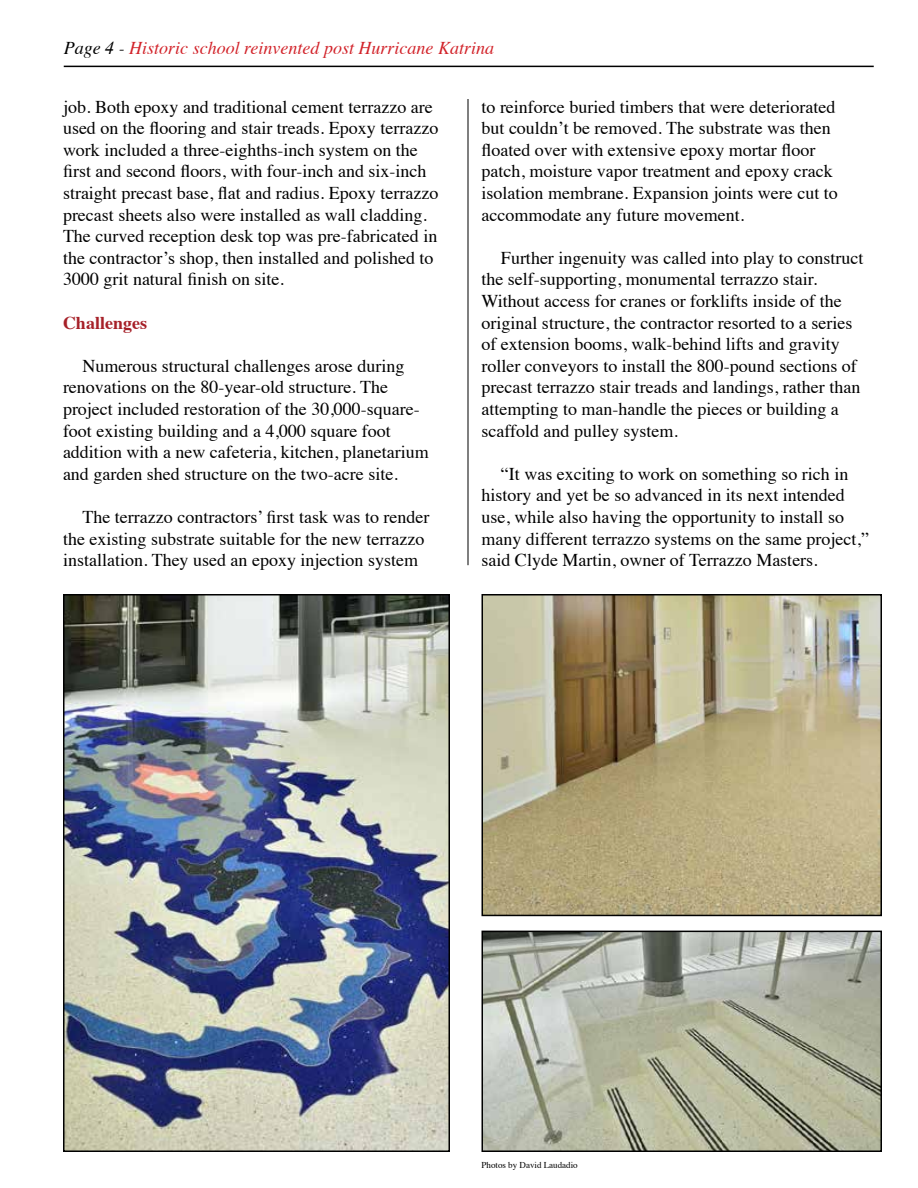
<style>
.page{position:relative;width:918px;height:1188px;background:#fff}
.page>*{position:absolute;margin:0;border:0;box-sizing:border-box;transform-origin:0 0}
.t1{font:18px/21.6px "Times";color:#000}
.t2{font:italic 18px "Times";color:#d2232a}
.t3{font:700 18px "Times";color:#a62028}
.t4{font:9px "Times";color:#000}
.s1{color:#000}
</style>
<div class="page">
<hr style="left:468px;top:99px;width:1px;height:466px;background:#000">
<img style="left:66px;top:597px;width:381px;height:552px">
<div style="left:63px;top:594px;width:387px;height:558px;border:2px solid #000"></div>
<img style="left:485px;top:934px;width:394px;height:215px">
<div style="left:482px;top:931px;width:400px;height:221px;border:2px solid #000"></div>
<img style="left:485px;top:597px;width:394px;height:316px">
<div style="left:482px;top:594px;width:400px;height:322px;border:2px solid #000"></div>
<hr style="left:64px;top:66px;width:810px;height:1px;background:#000">
<p class="t2" style="left:64px;top:33px;width:432px"><span class="s1">Page 4 -</span> Historic school reinvented post Hurricane Katrina</p>
<p class="t1" style="left:63px;top:94px;width:377px">job. Both epoxy and traditional cement terrazzo are used on the flooring and stair treads. Epoxy terrazzo work included a three-eighths-inch system on the first and second floors, with four-inch and six-inch straight precast base, flat and radius. Epoxy terrazzo precast sheets also were installed as wall cladding.<br>The curved reception desk top was pre-fabricated in the contractor’s shop, then installed and polished to 3000 grit natural finish on site.</p>
<p class="t3" style="left:63px;top:305px;width:86px">Challenges</p>
<p class="t1" style="left:63px;top:353px;width:367px;text-indent:19px">Numerous structural challenges arose during renovations on the 80-year-old structure. The project included restoration of the 30,000-square&shy;foot existing building and a 4,000 square foot addition with a new cafeteria, kitchen, planetarium and garden shed structure on the two-acre site.</p>
<p class="t1" style="left:63px;top:505px;width:368px;text-indent:19px">The terrazzo contractors’ first task was to render the existing substrate suitable for the new terrazzo installation. They used an epoxy injection system</p>
<p class="t1" style="left:482px;top:94px;width:358px">to reinforce buried timbers that were deteriorated but couldn’t be removed. The substrate was then floated over with extensive epoxy mortar floor patch, moisture vapor treatment and epoxy crack isolation membrane. Expansion joints were cut to accommodate any future movement.</p>
<p class="t1" style="left:482px;top:245px;width:383px;text-indent:19px">Further ingenuity was called into play to construct the self-supporting, monumental terrazzo stair.<br>Without access for cranes or forklifts inside of the original structure, the contractor resorted to a series of extension booms, walk-behind lifts and gravity roller conveyors to install the 800-pound sections of precast terrazzo stair treads and landings, rather than attempting to man-handle the pieces or building a scaffold and pulley system.</p>
<p class="t1" style="left:482px;top:461px;width:389px;text-indent:19px">“It was exciting to work on something so rich in history and yet be so advanced in its next intended use, while also having the opportunity to install so many different terrazzo systems on the same project,” said Clyde Martin, owner of Terrazzo Masters.</p>
<p class="t4" style="left:482px;top:1156px;width:98px">Photos by David Laudadio</p>
</div>
